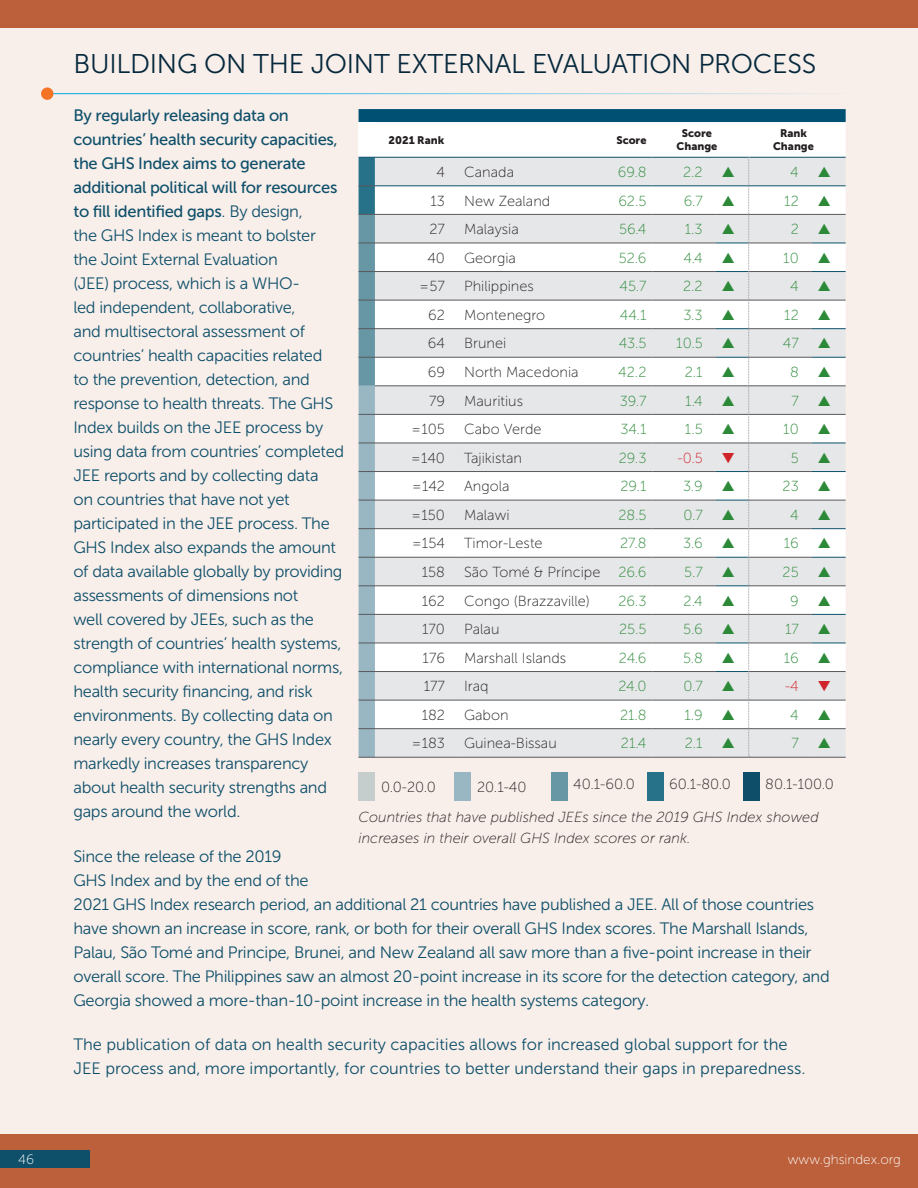
<style>
.page{position:relative;width:918px;height:1188px;background:#bb603a}
.page>*{position:absolute;margin:0;border:0;box-sizing:border-box;transform-origin:0 0}
.t1{font:27px "Museo Sans 300";letter-spacing:-.01em;color:#05283c}
.t2{font:16.5px/24px "Museo Sans 300";letter-spacing:-.02em;color:#0e506a}
.t3{font:16.5px/24px "Museo Sans 300";color:#0e506a}
.col_2{font:14.55px "Museo Sans 100";color:#231f20}
.col3{font:14.55px "Museo Sans 100";color:#2b8938}
.col_2-2{font:italic 14.55px/21px "Museo Sans 100";color:#231f20}
.col1{font:14.55px "Museo Sans 100";color:#231f20}
.col3-2{font:14.55px "Museo Sans 100";color:#d1232a}
.t4{font:13.5px "Museo Sans 100";color:#fff}
.col1-2{font:10.95px/13px "Museo Sans 900";color:#231f20;text-align:center}
.s1{font-family:"Museo Sans 500"}
</style>
<div class="page">
<div style="left:0;top:1151px;width:90px;height:17px;background:#0e506a"></div>
<div style="left:0;top:28px;width:918px;height:1106px;background:#f8eeea"></div>
<hr style="left:47px;top:93px;width:850px;height:1px;background:#00abe7">
<div style="left:41px;top:87px;width:12px;height:13px;background:#f47325;border-radius:50%"></div>
<div style="left:359px;top:772px;width:16px;height:29px;background:#c6cdcd"></div>
<div style="left:455px;top:772px;width:16px;height:29px;background:#99b7c2"></div>
<div style="left:551px;top:772px;width:16px;height:29px;background:#6796a5"></div>
<div style="left:647px;top:772px;width:16px;height:29px;background:#277288"></div>
<div style="left:743px;top:772px;width:16px;height:29px;background:#0e4e69"></div>
<svg style="left:359px;top:109px;width:487px;height:649px;background:#e4e8ea"></svg>
<p class="t1" style="left:73px;top:49px;width:744px">BUILDING ON THE JOINT EXTERNAL EVALUATION PROCESS</p>
<p class="t2" style="left:73px;top:104px;width:272px"><span class="s1">By regularly releasing data on countries’ health security capacities, the GHS Index aims to generate additional political will for resources to fill identified gaps</span>. By design,<br>the GHS Index is meant to bolster<br>the Joint External Evaluation<br>(JEE) process, which is a WHO-<br>led independent, collaborative,<br>and multisectoral assessment of countries’ health capacities related<br>to the prevention, detection, and response to health threats. The GHS Index builds on the JEE process by using data from countries’ completed JEE reports and by collecting data<br>on countries that have not yet participated in the JEE process. The GHS Index also expands the amount of data available globally by providing assessments of dimensions not<br>well covered by JEEs, such as the strength of countries’ health systems, compliance with international norms, health security financing, and risk environments. By collecting data on nearly every country, the GHS Index markedly increases transparency about health security strengths and gaps around the world.</p>
<p class="t2" style="left:73px;top:844px;width:758px">Since the release of the 2019<br>GHS Index and by the end of the<br>2021 GHS Index research period, an additional 21 countries have published a JEE. All of those countries have shown an increase in score, rank, or both for their overall GHS Index scores. The Marshall Islands, Palau, São Tomé and Principe, Brunei, and New Zealand all saw more than a five-point increase in their overall score. The Philippines saw an almost 20-point increase in its score for the detection category, and Georgia showed a more-than-10-point increase in the health systems category.</p>
<p class="t3" style="left:73px;top:1032px;width:733px">The publication of data on health security capacities allows for increased global support for the<br>JEE process and, more importantly, for countries to better understand their gaps in preparedness.</p>
<p class="col1-2" style="left:682px;top:127px;width:32px">Score</p>
<p class="col1-2" style="left:677px;top:140px;width:42px">Change</p>
<p class="col1-2" style="left:773px;top:127px;width:42px">Rank<br>Change</p>
<p class="col1-2" style="left:389px;top:133px;width:57px">2021 Rank</p>
<p class="col1-2" style="left:616px;top:133px;width:32px">Score</p>
<p class="col1" style="left:436px;top:164px;width:10px">4</p>
<p class="col_2" style="left:464px;top:164px;width:52px">Canada</p>
<p class="col3" style="left:618px;top:164px;width:30px">69.8</p>
<p class="col3" style="left:683px;top:164px;width:21px">2.2</p>
<p class="col3" style="left:790px;top:164px;width:10px">4</p>
<p class="col1" style="left:430px;top:193px;width:16px">13</p>
<p class="col_2" style="left:464px;top:193px;width:88px">New Zealand</p>
<p class="col3" style="left:618px;top:193px;width:30px">62.5</p>
<p class="col3" style="left:684px;top:193px;width:21px">6.7</p>
<p class="col3" style="left:784px;top:193px;width:16px">12</p>
<p class="col1" style="left:430px;top:221px;width:17px">27</p>
<p class="col_2" style="left:464px;top:221px;width:56px">Malaysia</p>
<p class="col3" style="left:619px;top:221px;width:29px">56.4</p>
<p class="col3" style="left:685px;top:221px;width:19px">1.3</p>
<p class="col3" style="left:791px;top:221px;width:10px">2</p>
<p class="col1" style="left:427px;top:250px;width:19px">40</p>
<p class="col_2" style="left:464px;top:250px;width:53px">Georgia</p>
<p class="col3" style="left:619px;top:250px;width:29px">52.6</p>
<p class="col3" style="left:684px;top:250px;width:21px">4.4</p>
<p class="col3" style="left:783px;top:250px;width:17px">10</p>
<p class="col1" style="left:419px;top:279px;width:27px">=57</p>
<p class="col_2" style="left:464px;top:279px;width:71px">Philippines</p>
<p class="col3" style="left:620px;top:279px;width:28px">45.7</p>
<p class="col3" style="left:683px;top:279px;width:21px">2.2</p>
<p class="col3" style="left:790px;top:279px;width:10px">4</p>
<p class="col1" style="left:428px;top:307px;width:18px">62</p>
<p class="col_2" style="left:464px;top:307px;width:83px">Montenegro</p>
<p class="col3" style="left:620px;top:307px;width:28px">44.1</p>
<p class="col3" style="left:683px;top:307px;width:21px">3.3</p>
<p class="col3" style="left:784px;top:307px;width:16px">12</p>
<p class="col1" style="left:428px;top:336px;width:19px">64</p>
<p class="col_2" style="left:464px;top:336px;width:44px">Brunei</p>
<p class="col3" style="left:619px;top:336px;width:29px">43.5</p>
<p class="col3" style="left:676px;top:336px;width:28px">10.5</p>
<p class="col3" style="left:783px;top:336px;width:17px">47</p>
<p class="col1" style="left:428px;top:364px;width:19px">69</p>
<p class="col_2" style="left:464px;top:364px;width:116px">North Macedonia</p>
<p class="col3" style="left:618px;top:364px;width:30px">42.2</p>
<p class="col3" style="left:685px;top:364px;width:19px">2.1</p>
<p class="col3" style="left:790px;top:364px;width:10px">8</p>
<p class="col1" style="left:429px;top:393px;width:17px">79</p>
<p class="col_2" style="left:464px;top:393px;width:60px">Mauritius</p>
<p class="col3" style="left:620px;top:393px;width:28px">39.7</p>
<p class="col3" style="left:685px;top:393px;width:19px">1.4</p>
<p class="col3" style="left:791px;top:393px;width:9px">7</p>
<p class="col1" style="left:411px;top:421px;width:35px">=105</p>
<p class="col_2" style="left:464px;top:421px;width:79px">Cabo Verde</p>
<p class="col3" style="left:620px;top:421px;width:28px">34.1</p>
<p class="col3" style="left:685px;top:421px;width:19px">1.5</p>
<p class="col3" style="left:783px;top:421px;width:17px">10</p>
<p class="col1" style="left:411px;top:450px;width:36px">=140</p>
<p class="col_2" style="left:464px;top:450px;width:59px">Tajikistan</p>
<p class="col3" style="left:619px;top:450px;width:29px">29.3</p>
<p class="col3-2" style="left:678px;top:450px;width:27px">-0.5</p>
<p class="col3" style="left:791px;top:450px;width:10px">5</p>
<p class="col1" style="left:412px;top:479px;width:35px">=142</p>
<p class="col_2" style="left:464px;top:479px;width:47px">Angola</p>
<p class="col3" style="left:620px;top:479px;width:28px">29.1</p>
<p class="col3" style="left:683px;top:479px;width:21px">3.9</p>
<p class="col3" style="left:783px;top:479px;width:18px">23</p>
<p class="col1" style="left:411px;top:507px;width:35px">=150</p>
<p class="col_2" style="left:464px;top:507px;width:47px">Malawi</p>
<p class="col3" style="left:619px;top:507px;width:29px">28.5</p>
<p class="col3" style="left:684px;top:507px;width:21px">0.7</p>
<p class="col3" style="left:790px;top:507px;width:10px">4</p>
<p class="col1" style="left:412px;top:536px;width:35px">=154</p>
<p class="col_2" style="left:464px;top:536px;width:80px">Timor-Leste</p>
<p class="col3" style="left:620px;top:536px;width:28px">27.8</p>
<p class="col3" style="left:683px;top:536px;width:21px">3.6</p>
<p class="col3" style="left:784px;top:536px;width:17px">16</p>
<p class="col1" style="left:422px;top:564px;width:25px">158</p>
<p class="col_2" style="left:464px;top:564px;width:138px">São Tomé &amp; Príncipe</p>
<p class="col3" style="left:618px;top:564px;width:30px">26.6</p>
<p class="col3" style="left:684px;top:564px;width:20px">5.7</p>
<p class="col3" style="left:783px;top:564px;width:18px">25</p>
<p class="col1" style="left:422px;top:593px;width:25px">162</p>
<p class="col_2" style="left:464px;top:593px;width:127px">Congo (Brazzaville)</p>
<p class="col3" style="left:618px;top:593px;width:30px">26.3</p>
<p class="col3" style="left:684px;top:593px;width:21px">2.4</p>
<p class="col3" style="left:790px;top:593px;width:10px">9</p>
<p class="col1" style="left:422px;top:621px;width:24px">170</p>
<p class="col_2" style="left:464px;top:621px;width:37px">Palau</p>
<p class="col3" style="left:619px;top:621px;width:29px">25.5</p>
<p class="col3" style="left:683px;top:621px;width:21px">5.6</p>
<p class="col3" style="left:785px;top:621px;width:15px">17</p>
<p class="col1" style="left:423px;top:650px;width:24px">176</p>
<p class="col_2" style="left:464px;top:650px;width:104px">Marshall Islands</p>
<p class="col3" style="left:619px;top:650px;width:29px">24.6</p>
<p class="col3" style="left:683px;top:650px;width:21px">5.8</p>
<p class="col3" style="left:784px;top:650px;width:17px">16</p>
<p class="col1" style="left:424px;top:679px;width:23px">177</p>
<p class="col_2" style="left:464px;top:679px;width:26px">Iraq</p>
<p class="col3" style="left:619px;top:679px;width:29px">24.0</p>
<p class="col3" style="left:684px;top:679px;width:21px">0.7</p>
<p class="col3-2" style="left:785px;top:679px;width:15px">-4</p>
<p class="col1" style="left:422px;top:707px;width:25px">182</p>
<p class="col_2" style="left:464px;top:707px;width:46px">Gabon</p>
<p class="col3" style="left:620px;top:707px;width:28px">21.8</p>
<p class="col3" style="left:684px;top:707px;width:20px">1.9</p>
<p class="col3" style="left:790px;top:707px;width:10px">4</p>
<p class="col1" style="left:411px;top:736px;width:35px">=183</p>
<p class="col_2" style="left:464px;top:736px;width:94px">Guinea-Bissau</p>
<p class="col3" style="left:621px;top:736px;width:27px">21.4</p>
<p class="col3" style="left:685px;top:736px;width:19px">2.1</p>
<p class="col3" style="left:791px;top:736px;width:9px">7</p>
<p class="col_2" style="left:381px;top:779px;width:56px">0.0-20.0</p>
<p class="col_2" style="left:477px;top:779px;width:51px">20.1-40</p>
<p class="col_2" style="left:573px;top:776px;width:63px">40.1-60.0</p>
<p class="col_2" style="left:669px;top:776px;width:63px">60.1-80.0</p>
<p class="col_2" style="left:765px;top:776px;width:70px">80.1-100.0</p>
<p class="col_2-2" style="left:359px;top:807px;width:462px">Countries that have published JEEs since the 2019 GHS Index showed increases in their overall GHS Index scores or rank.</p>
<p class="t4" style="left:18px;top:1152px;width:17px">46</p>
<p class="t4" style="left:788px;top:1152px;width:115px">www.ghsindex.org</p>
</div>
